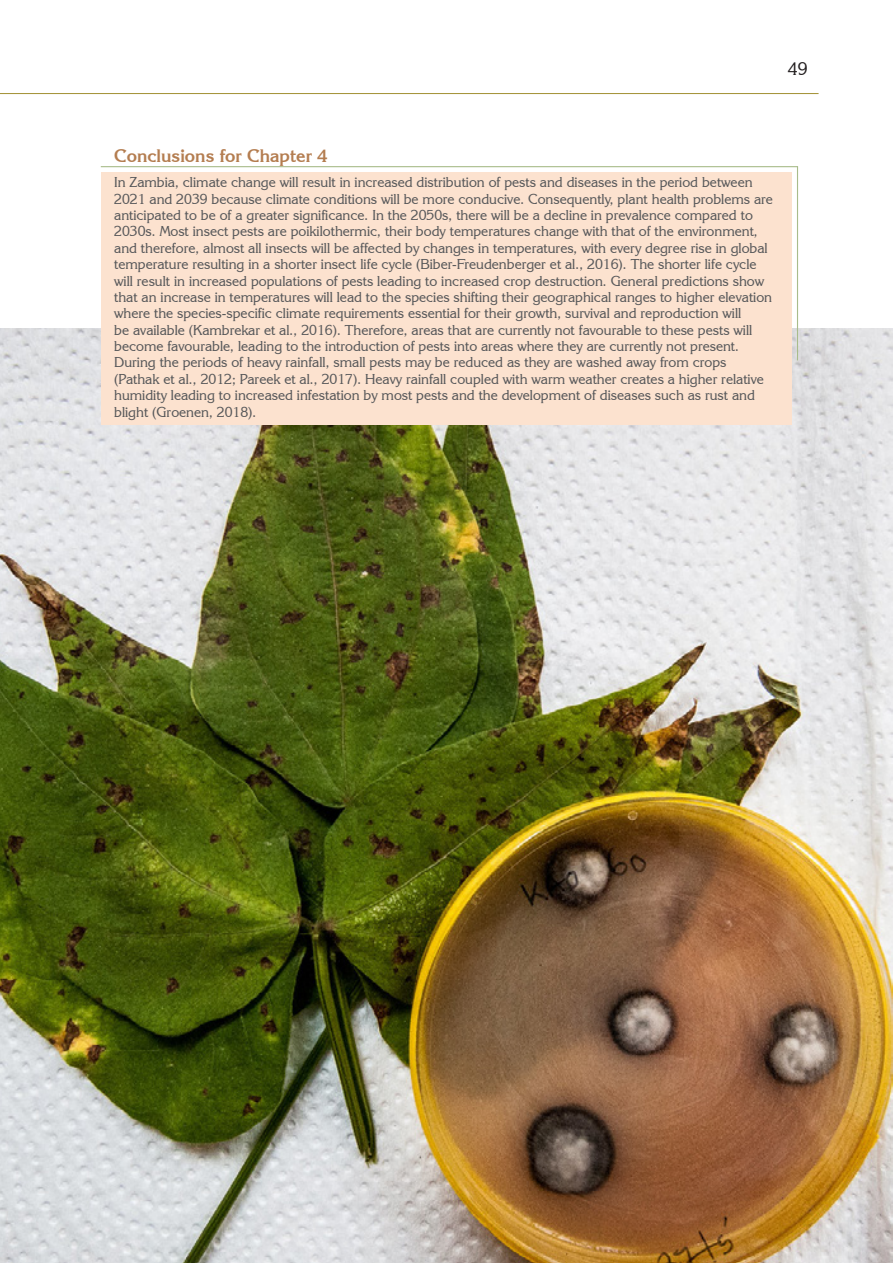
<style>
.page{position:relative;width:893px;height:1263px;background:#fff}
.page>*{position:absolute;margin:0;border:0;box-sizing:border-box;transform-origin:0 0}
.CONC_HEADINGS{font:700 18px "Korinna IT Cby BT";color:#b47d50}
.t1{font:18px "Korinna IT Cby BT";color:#231f20}
.CONCLUSIONS_TEXT{font:14.25px/16.4px "Korinna IT Cby BT";color:#57585a}
</style>
<div class="page">
<hr style="left:0;top:93px;width:819px;height:1px;background:#a18f32">
<img style="left:0;top:329px;width:893px;height:934px">
<div style="left:101px;top:173px;width:690px;height:252px;background:#fce2cf"></div>
<svg style="left:100px;top:166px;width:699px;height:196px"></svg>
<p class="t1" style="left:788px;top:57px;width:21px">49</p>
<p class="CONC_HEADINGS" style="left:114px;top:145px;width:215px">Conclusions for Chapter 4</p>
<p class="CONCLUSIONS_TEXT" style="left:114px;top:174px;width:660px">In Zambia, climate change will result in increased distribution of pests and diseases in the period between 2021 and 2039 because climate conditions will be more conducive. Consequently, plant health problems are anticipated to be of a greater significance. In the 2050s, there will be a decline in prevalence compared to 2030s. Most insect pests are poikilothermic, their body temperatures change with that of the environment, and therefore, almost all insects will be affected by changes in temperatures, with every degree rise in global temperature resulting in a shorter insect life cycle (Biber-Freudenberger et al., 2016). The shorter life cycle will result in increased populations of pests leading to increased crop destruction. General predictions show that an increase in temperatures will lead to the species shifting their geographical ranges to higher elevation where the species-specific climate requirements essential for their growth, survival and reproduction will<br>be available (Kambrekar et al., 2016). Therefore, areas that are currently not favourable to these pests will become favourable, leading to the introduction of pests into areas where they are currently not present.<br>During the periods of heavy rainfall, small pests may be reduced as they are washed away from crops (Pathak et al., 2012; Pareek et al., 2017). Heavy rainfall coupled with warm weather creates a higher relative humidity leading to increased infestation by most pests and the development of diseases such as rust and blight (Groenen, 2018).</p>
</div>
